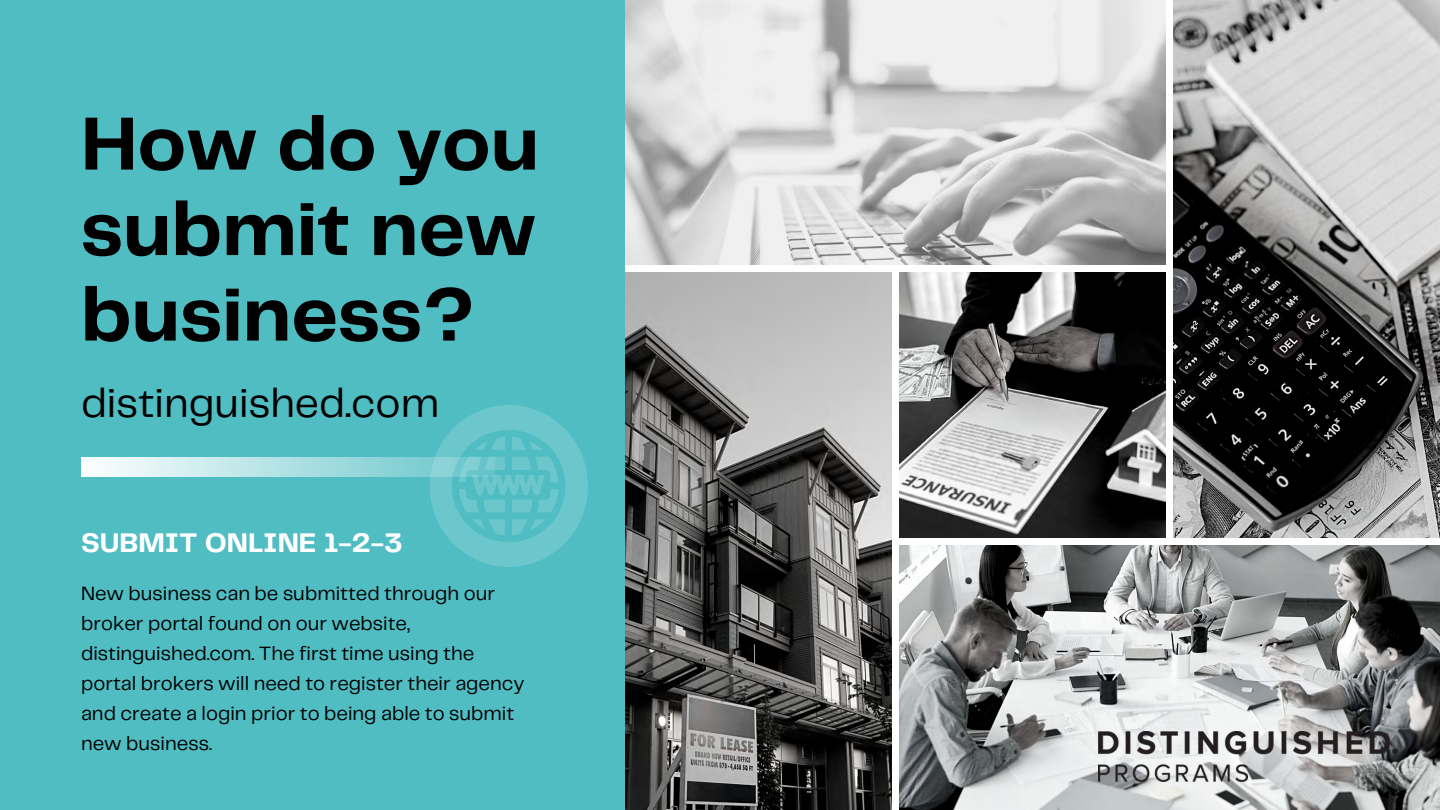
<style>
.page{position:relative;width:1440px;height:810px;background:#fff}
.page>*{position:absolute;margin:0;border:0;box-sizing:border-box;transform-origin:0 0}
.t1{font:700 78px/85.5px "Telegraf";color:#000;text-align:justify}
.t2{font:42px "Telegraf";color:#000}
.t3{font:700 28px "Telegraf";color:#fff}
.t4{font:20px/30px "Telegraf";color:#000}
</style>
<div class="page">
<img style="left:625px;top:0;width:541px;height:265px">
<img style="left:1173px;top:0;width:267px;height:538px">
<img style="left:899px;top:272px;width:267px;height:266px">
<img style="left:625px;top:272px;width:267px;height:538px">
<img style="left:899px;top:545px;width:541px;height:265px">
<div style="left:0;top:0;width:625px;height:810px;background:#50bdc3"></div>
<svg style="left:81px;top:458px;width:349px;height:19px;background:#bce5e7"></svg>
<img style="left:1099px;top:732px;width:299px;height:49px">
<svg style="left:430px;top:405px;width:158px;height:162px"></svg>
<h1 class="t1" style="left:81px;top:105px;width:460px">How do you submit new business?</h1>
<h2 class="t2" style="left:81px;top:385px;width:360px">distinguished.com</h2>
<h3 class="t3" style="left:81px;top:531px;width:323px">SUBMIT ONLINE 1-2-3</h3>
<p class="t4" style="left:81px;top:579px;width:445px">New business can be submitted through our broker portal found on our website, distinguished.com. The first time using the portal brokers will need to register their agency and create a login prior to being able to submit new business.</p>
</div>
